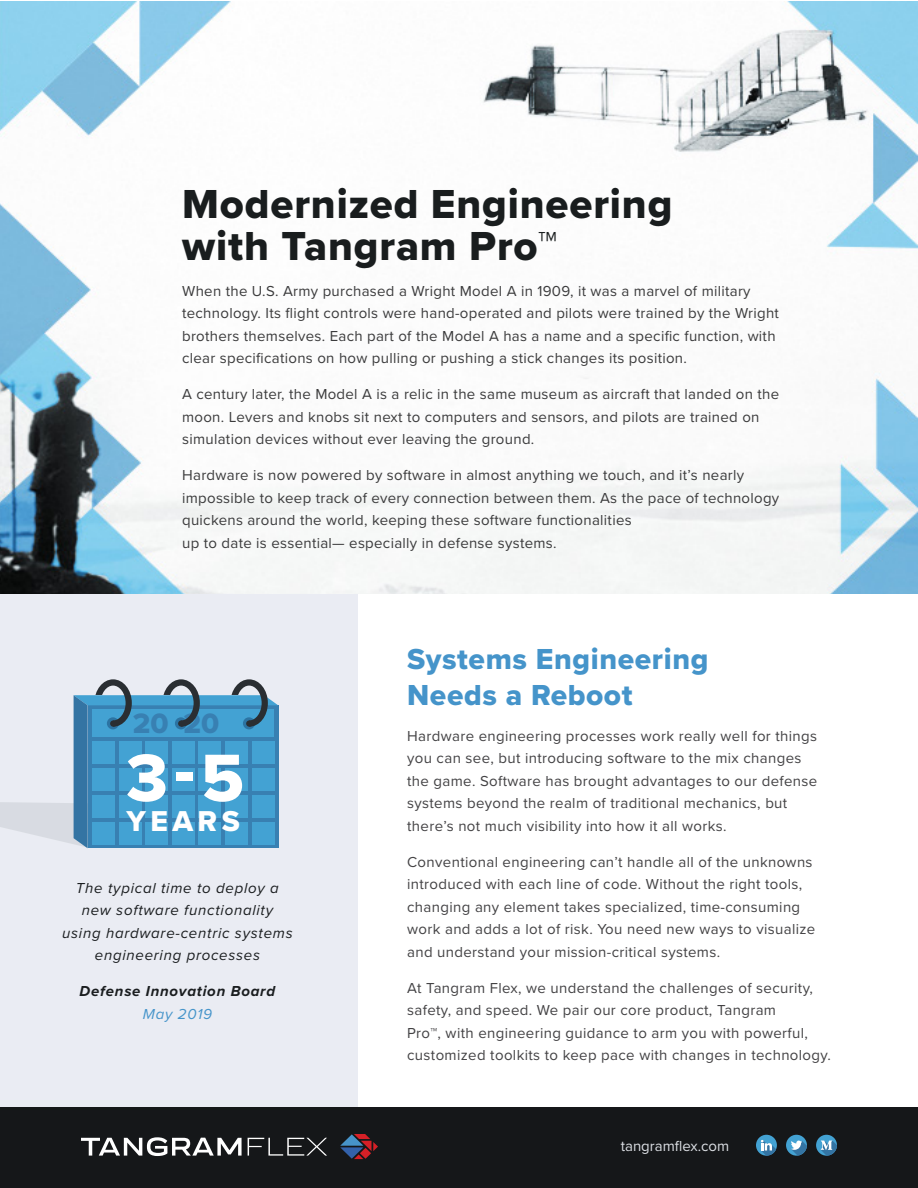
<style>
.page{position:relative;width:918px;height:1188px;background:#fff}
.page>*{position:absolute;margin:0;border:0;box-sizing:border-box;transform-origin:0 0}
.t1{font:69.3px "Proxima Nova Extrabld";color:#fff}
.t2{font:42px/42px "Proxima Nova Extrabld";letter-spacing:.02em;color:#191d1e}
.Headline{font:30px "Proxima Nova Extrabld";letter-spacing:.02em;color:#4594ca}
.t3{font:29.85px "Proxima Nova Extrabld";letter-spacing:.15em;color:#fff}
.t4{font:29.1px "Proxima Nova Extrabld";color:#3880b2}
.t5{font:15px/22.5px "Proxima Nova";letter-spacing:.02em;color:#3b3b3c}
.t6{font:15px/22.5px "Proxima Nova";letter-spacing:.025em;color:#434244}
.t7{font:italic 15px/22.5px "Proxima Nova";letter-spacing:.05em;color:#1a1d1f;text-align:center}
.t8{font:italic 700 15px "Proxima Nova";letter-spacing:.05em;color:#1a1d1f}
.t9{font:15px "Proxima Nova";color:#dcdfe4}
.t10{font:italic 15px "Proxima Nova";letter-spacing:.05em;color:#4594ca}
</style>
<div class="page">
<img style="left:0;top:1px;width:917px;height:593px">
<div style="left:0;top:594px;width:358px;height:513px;background:#eaecf3"></div>
<div style="left:0;top:1107px;width:918px;height:81px;background:#151719"></div>
<div style="left:786px;top:1135px;width:21px;height:21px;background:#43a2d3;border-radius:50%"></div>
<svg style="left:791px;top:1141px;width:16px;height:15px"></svg>
<div style="left:816px;top:1135px;width:21px;height:21px;background:#43a2d3;border-radius:50%"></div>
<svg style="left:821px;top:1141px;width:16px;height:15px"></svg>
<div style="left:756px;top:1135px;width:21px;height:21px;background:#43a2d3;border-radius:50%"></div>
<svg style="left:761px;top:1140px;width:15px;height:16px"></svg>
<svg style="left:340px;top:1134px;width:38px;height:25px"></svg>
<svg style="left:81px;top:1137px;width:161px;height:19px"></svg>
<svg style="left:248px;top:1138px;width:79px;height:18px"></svg>
<svg style="left:0;top:679px;width:278px;height:169px"></svg>
<p class="t2" style="left:182px;top:182px;width:492px">Modernized Engineering with Tangram Pro™</p>
<p class="t5" style="left:182px;top:279px;width:598px">When the U.S. Army purchased a Wright Model A in 1909, it was a marvel of military technology. Its flight controls were hand-operated and pilots were trained by the Wright brothers themselves. Each part of the Model A has a name and a specific function, with clear specifications on how pulling or pushing a stick changes its position.</p>
<p class="t5" style="left:182px;top:382px;width:599px">A century later, the Model A is a relic in the same museum as aircraft that landed on the moon. Levers and knobs sit next to computers and sensors, and pilots are trained on simulation devices without ever leaving the ground.</p>
<p class="t5" style="left:182px;top:463px;width:599px">Hardware is now powered by software in almost anything we touch, and it’s nearly impossible to keep track of every connection between them. As the pace of technology quickens around the world, keeping these software functionalities<br>up to date is essential— especially in defense systems.</p>
<h3 class="t4" style="left:133px;top:702px;width:88px">20 20</h3>
<p class="t1" style="left:126px;top:726px;width:119px">3-5</p>
<p class="t3" style="left:126px;top:799px;width:115px">YEARS</p>
<p class="t7" style="left:62px;top:876px;width:232px">The typical time to deploy a new software functionality using hardware-centric systems engineering processes</p>
<p class="t8" style="left:80px;top:980px;width:197px">Defense Innovation Board</p>
<p class="t10" style="left:143px;top:1003px;width:71px">May 2019</p>
<p class="Headline" style="left:407px;top:637px;width:303px">Systems Engineering</p>
<p class="Headline" style="left:407px;top:673px;width:227px">Needs a Reboot</p>
<p class="t6" style="left:407px;top:724px;width:412px">Hardware engineering processes work really well for things you can see, but introducing software to the mix changes the game. Software has brought advantages to our defense systems beyond the realm of traditional mechanics, but there’s not much visibility into how it all works.</p>
<p class="t6" style="left:407px;top:850px;width:410px">Conventional engineering can’t handle all of the unknowns introduced with each line of code. Without the right tools, changing any element takes specialized, time-consuming work and adds a lot of risk. You need new ways to visualize and understand your mission-critical systems.</p>
<p class="t6" style="left:407px;top:976px;width:425px">At Tangram Flex, we understand the challenges of security, safety, and speed. We pair our core product, Tangram<br>Pro™, with engineering guidance to arm you with powerful, customized toolkits to keep pace with changes in technology.</p>
<p class="t9" style="left:621px;top:1135px;width:110px">tangramflex.com</p>
</div>
